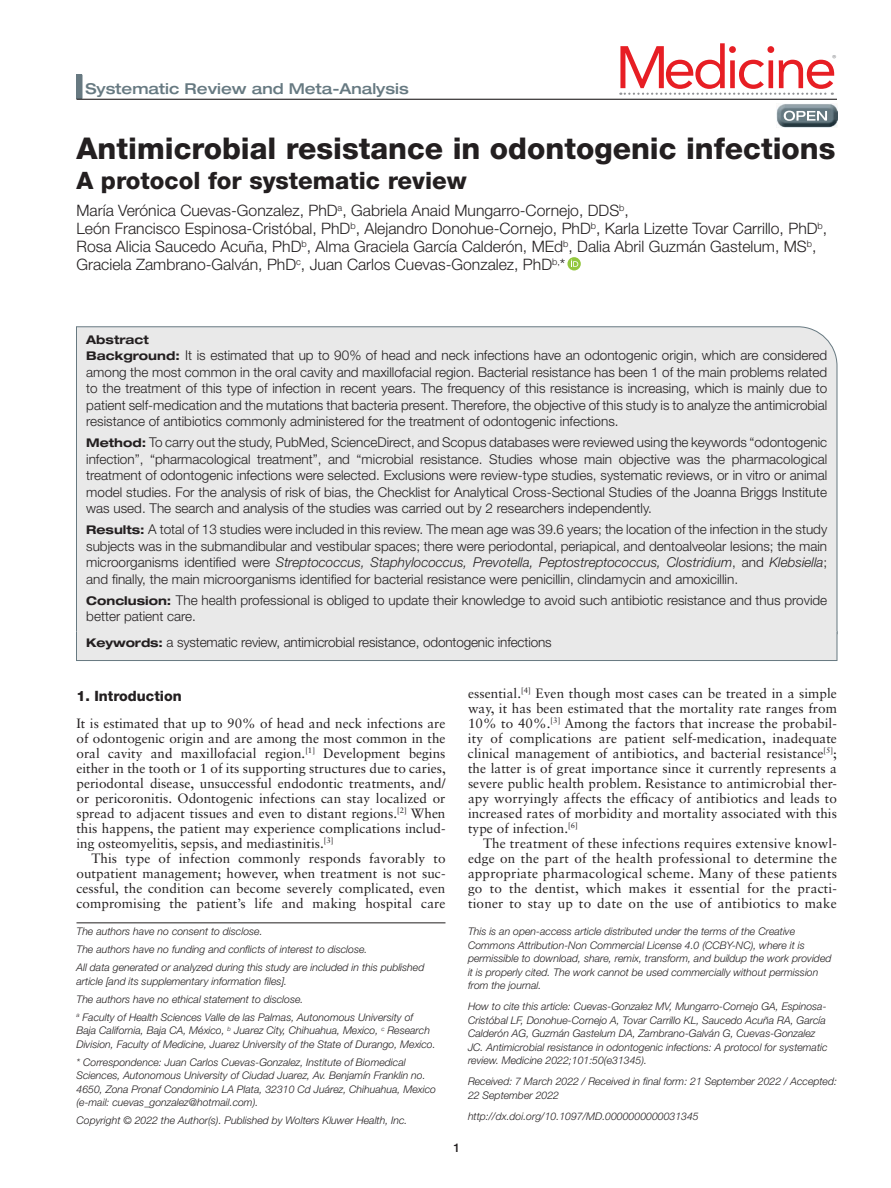
<style>
.page{position:relative;width:891px;height:1188px;background:#fff}
.page>*{position:absolute;margin:0;border:0;box-sizing:border-box;transform-origin:0 0}
.t1{font:59.4px "Avenir";letter-spacing:-.06em;color:#e71e24}
.t2{font:800 30px "Helvetica Neue LT Std";color:#231f20}
.t3{font:800 24px "Helvetica Neue LT Std";color:#231f20}
.t4{font:300 15.75px/18px "Helvetica Neue LT Std";color:#231f20}
.t5{font:500 expanded 15px "Helvetica Neue LT Std";color:#667981}
.t6{font:800 14.25px "Helvetica Neue LT Std";color:#231f20}
.t7{font:300 13.5px/16.5px "Helvetica Neue LT Std";color:#231f20;text-align:justify}
.t8{font:13.5px/15px "Sabon LT Std";letter-spacing:.005em;color:#231f20;text-align:justify}
.t9{font:700 expanded 12px "Helvetica Neue LT Std";color:#231f20}
.t10{font:500 12px "Helvetica Neue LT Std";color:#231f20}
.t11{font:italic 300 10.5px/13.5px "Helvetica Neue LT Std";color:#231f20}
.t12{font:500 10.35px "Akzidenz Grotesk BE";color:#909295}
.s1{font-weight:700;font-stretch:expanded;font-size:12px}
.s2{font-style:italic}
</style>
<div class="page">
<div style="left:76px;top:74px;width:6px;height:25px;background:#677981"></div>
<hr style="left:76px;top:99px;width:761px;height:1px;background:#231f20">
<img style="left:776px;top:104px;width:61px;height:24px">
<svg style="left:784px;top:111px;width:43px;height:10px"></svg>
<svg style="left:620px;top:93px;width:213px;height:2px"></svg>
<div style="left:76px;top:326px;width:762px;height:309px;background:#e9e9e9"></div>
<div style="left:76px;top:631px;width:761px;height:30px;background:#e9e9e9"></div>
<div style="left:76px;top:631px;width:761px;height:30px;border:1px solid #677981"></div>
<svg style="left:567px;top:257px;width:14px;height:13px"></svg>
<svg style="left:571px;top:260px;width:7px;height:7px"></svg>
<hr style="left:76px;top:922px;width:370px;height:1px;background:#231f20">
<p class="t5" style="left:86px;top:80px;width:325px">Systematic Review and Meta-Analysis</p>
<h1 class="t1" style="left:615px;top:33px;width:223px">Medicine</h1>
<p class="t12" style="left:832px;top:52px;width:6px">®</p>
<h2 class="t2" style="left:76px;top:131px;width:761px">Antimicrobial resistance in odontogenic infections</h2>
<h3 class="t3" style="left:76px;top:167px;width:392px">A protocol for systematic review</h3>
<p class="t4" style="left:76px;top:201px;width:752px">María Verónica Cuevas-Gonzalez, PhD<sup>a</sup>, Gabriela Anaid Mungarro-Cornejo, DDS<sup>b</sup>,<br>León Francisco Espinosa-Cristóbal, PhD<sup>b</sup>, Alejandro Donohue-Cornejo, PhD<sup>b</sup>, Karla Lizette Tovar Carrillo, PhD<sup>b</sup>, Rosa Alicia Saucedo Acuña, PhD<sup>b</sup>, Alma Graciela García Calderón, MEd<sup>b</sup>, Dalia Abril Guzmán Gastelum, MS<sup>b</sup>, Graciela Zambrano-Galván, PhD<sup>c</sup>, Juan Carlos Cuevas-Gonzalez, PhD<sup>b,</sup>*</p>
<p class="t9" style="left:86px;top:332px;width:64px">Abstract</p>
<p class="t7" style="left:86px;top:347px;width:743px"><span class="s1">Background:</span> It is estimated that up to 90% of head and neck infections have an odontogenic origin, which are considered among the most common in the oral cavity and maxillofacial region. Bacterial resistance has been 1 of the main problems related to the treatment of this type of infection in recent years. The frequency of this resistance is increasing, which is mainly due to patient self-medication and the mutations that bacteria present. Therefore, the objective of this study is to analyze the antimicrobial resistance of antibiotics commonly administered for the treatment of odontogenic infections.</p>
<p class="t7" style="left:86px;top:434px;width:743px"><span class="s1">Method:</span> To carry out the study, PubMed, ScienceDirect, and Scopus databases were reviewed using the keywords “odontogenic infection”, “pharmacological treatment”, and “microbial resistance. Studies whose main objective was the pharmacological treatment of odontogenic infections were selected. Exclusions were review-type studies, systematic reviews, or in vitro or animal model studies. For the analysis of risk of bias, the Checklist for Analytical Cross-Sectional Studies of the Joanna Briggs Institute was used. The search and analysis of the studies was carried out by 2 researchers independently.</p>
<p class="t7" style="left:86px;top:521px;width:743px"><span class="s1">Results:</span> A total of 13 studies were included in this review. The mean age was 39.6 years; the location of the infection in the study subjects was in the submandibular and vestibular spaces; there were periodontal, periapical, and dentoalveolar lesions; the main microorganisms identified were <span class="s2">Streptococcus, Staphylococcus, Prevotella, Peptostreptococcus, Clostridium</span>, and <span class="s2">Klebsiella</span>; and finally, the main microorganisms identified for bacterial resistance were penicillin, clindamycin and amoxicillin.</p>
<p class="t7" style="left:86px;top:592px;width:743px"><span class="s1">Conclusion:</span> The health professional is obliged to update their knowledge to avoid such antibiotic resistance and thus provide better patient care.</p>
<p class="t7" style="left:86px;top:634px;width:467px"><span class="s1">Keywords:</span> a systematic review, antimicrobial resistance, odontogenic infections</p>
<p class="t6" style="left:76px;top:687px;width:107px">1. Introduction</p>
<p class="t8" style="left:76px;top:716px;width:371px">It is estimated that up to 90% of head and neck infections are of odontogenic origin and are among the most common in the oral cavity and maxillofacial region.<sup>[1]</sup> Development begins either in the tooth or 1 of its supporting structures due to caries, periodontal disease, unsuccessful endodontic treatments, and/ or pericoronitis. Odontogenic infections can stay localized or spread to adjacent tissues and even to distant regions.<sup>[2]</sup> When this happens, the patient may experience complications includ&shy;ing osteomyelitis, sepsis, and mediastinitis.<sup>[3]</sup></p>
<p class="t8" style="left:77px;top:851px;width:371px;text-indent:15px">This type of infection commonly responds favorably to outpatient management; however, when treatment is not suc&shy;cessful, the condition can become severely complicated, even compromising the patient’s life and making hospital care</p>
<p class="t11" style="left:76px;top:922px;width:349px;line-height:18px">The authors have no consent to disclose.<br>The authors have no funding and conflicts of interest to disclose.<br>All data generated or analyzed during this study are included in this published</p>
<p class="t11" style="left:76px;top:972px;width:338px;line-height:18px">article [and its supplementary information files].<br>The authors have no ethical statement to disclose.<br><sup>a</sup> Faculty of Health Sciences Valle de las Palmas, Autonomous University of</p>
<p class="t11" style="left:76px;top:1024px;width:361px">Baja California, Baja CA, México, <sup>b</sup> Juarez City, Chihuahua, Mexico, <sup>c</sup> Research<br>Division, Faculty of Medicine, Juarez University of the State of Durango, Mexico.</p>
<p class="t11" style="left:76px;top:1055px;width:361px">* Correspondence: Juan Carlos Cuevas-Gonzalez, Institute of Biomedical Sciences, Autonomous University of Ciudad Juarez, Av. Benjamín Franklin no.<br>4650, Zona Pronaf Condominio LA Plata, 32310 Cd Juárez, Chihuahua, Mexico (e-mail: cuevas_gonzalez@hotmail.com).</p>
<p class="t11" style="left:76px;top:1114px;width:333px">Copyright © 2022 the Author(s). Published by Wolters Kluwer Health, Inc.</p>
<p class="t10" style="left:453px;top:1140px;width:8px">1</p>
<p class="t8" style="left:468px;top:686px;width:371px">essential.<sup>[4]</sup> Even though most cases can be treated in a simple way, it has been estimated that the mortality rate ranges from 10% to 40%.<sup>[3]</sup> Among the factors that increase the probabil&shy;ity of complications are patient self-medication, inadequate clinical management of antibiotics, and bacterial resistance<sup>[5]</sup>; the latter is of great importance since it currently represents a severe public health problem. Resistance to antimicrobial ther&shy;apy worryingly affects the efficacy of antibiotics and leads to increased rates of morbidity and mortality associated with this type of infection.<sup>[6]</sup></p>
<p class="t8" style="left:468px;top:836px;width:371px;text-indent:15px">The treatment of these infections requires extensive knowl&shy;edge on the part of the health professional to determine the appropriate pharmacological scheme. Many of these patients go to the dentist, which makes it essential for the practi&shy;tioner to stay up to date on the use of antibiotics to make</p>
<p class="t11" style="left:468px;top:925px;width:365px">This is an open-access article distributed under the terms of the Creative Commons Attribution-Non Commercial License 4.0 (CCBY-NC), where it is permissible to download, share, remix, transform, and buildup the work provided it is properly cited. The work cannot be used commercially without permission from the journal.</p>
<p class="t11" style="left:468px;top:1000px;width:361px">How to cite this article: Cuevas-Gonzalez MV, Mungarro-Cornejo GA, Espinosa-Cristóbal LF, Donohue-Cornejo A, Tovar Carrillo KL, Saucedo Acuña RA, García Calderón AG, Guzmán Gastelum DA, Zambrano-Galván G, Cuevas-Gonzalez JC. Antimicrobial resistance in odontogenic infections: A protocol for systematic review. Medicine 2022;101:50(e31345).</p>
<p class="t11" style="left:468px;top:1075px;width:371px">Received: 7 March 2022 / Received in final form: 21 September 2022 / Accepted:<br>22 September 2022</p>
<p class="t11" style="left:468px;top:1109px;width:232px">http://dx.doi.org/10.1097/MD.0000000000031345</p>
</div>
